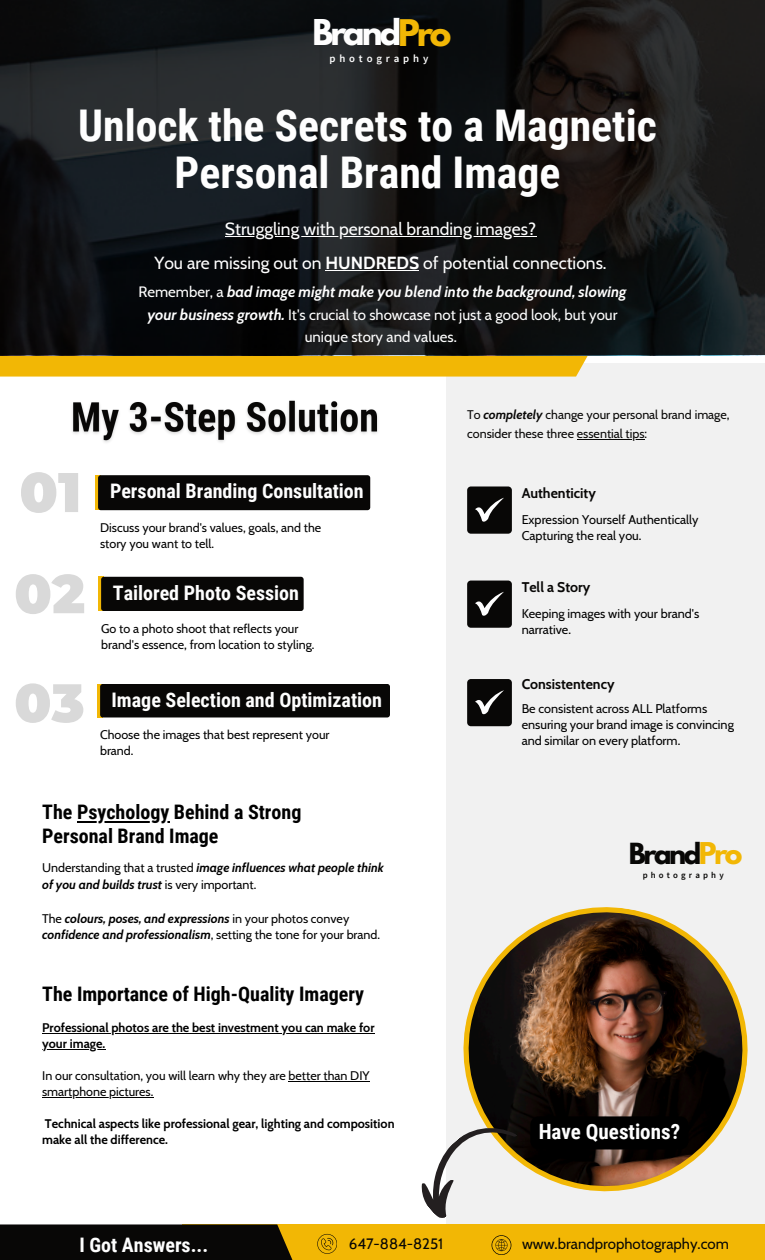
<style>
.page{position:relative;width:765px;height:1260px;background:#fff}
.page>*{position:absolute;margin:0;border:0;box-sizing:border-box;transform-origin:0 0}
.t1{font:900 55.75px "Montserrat";color:#d9d9d9}
.t2{font:900 54.62px "Montserrat";color:#d9d9d9}
.t3{font:900 54px "Montserrat";color:#d9d9d9}
.t4{font:700 43.75px/47.8px "Roboto Condensed";color:#fefefe;text-align:center}
.t5{font:700 31.5px "League Spartan";letter-spacing:-.095em;color:#fefefe}
.t6{font:700 25.75px "League Spartan";letter-spacing:-.095em;color:#080706}
.t7{font:700 21px "Roboto Condensed";color:#fefefe}
.t8{font:700 20px "Roboto Condensed";color:#fefefe}
.t9{font:700 20px "Roboto Condensed";color:#000}
.t10{font:17.5px/33.8px "Cabin";color:#fff;text-align:center}
.t11{font:15px/22.5px "Cabin";color:#fff;text-align:center}
.t12{font:15px "Cabin";color:#080706}
.t13{font:700 14px "Cabin";color:#080706}
.t14{font:12.62px/15.8px "Cabin";color:#000}
.t15{font:12.5px/16px "Cabin";color:#000}
.t16{font:italic 700 12.5px/16.9px "Cabin";color:#000}
.t17{font:700 12.5px "Cabin";color:#000}
.t18{font:12.5px/18.8px "Cabin";color:#080706}
.t19{font:600 10.75px "Source Sans Pro";letter-spacing:.36em;color:#fefefe}
.t20{font:600 8.75px "Source Sans Pro";letter-spacing:.36em;color:#080706}
.s1{font-size:32.5px;color:#f2b705}
.s2{font-weight:700}
.s3{font-weight:700;font-style:italic}
.s4{font-weight:400;font-style:normal}
.s5{font-size:26.62px;color:#f2b705}
</style>
<div class="page">
<div style="left:447px;top:363px;width:318px;height:897px;background:#f1f1f1"></div>
<svg style="left:0;top:355px;width:765px;height:22px;fill:#f2b705"></svg>
<svg style="left:0;top:0;width:765px;height:355px;background:#151718"></svg>
<div style="left:183px;top:1224px;width:582px;height:36px;background:#f2b705"></div>
<svg style="left:0;top:1224px;width:328px;height:36px;background:#251d07"></svg>
<svg style="left:492px;top:1235px;width:19px;height:20px"></svg>
<svg style="left:317px;top:1234px;width:20px;height:20px"></svg>
<hr style="left:225px;top:236px;width:311px;height:1px;background:#fff">
<hr style="left:325px;top:270px;width:94px;height:1px;background:#fff">
<hr style="left:577px;top:439px;width:68px;height:1px;background:#080706">
<div style="left:467px;top:486px;width:45px;height:48px;background:#080706;border-radius:4px"></div>
<svg style="left:475px;top:498px;width:29px;height:24px"></svg>
<div style="left:467px;top:581px;width:45px;height:47px;background:#080706;border-radius:4px"></div>
<svg style="left:475px;top:592px;width:29px;height:24px"></svg>
<div style="left:467px;top:679px;width:45px;height:47px;background:#080706;border-radius:4px"></div>
<svg style="left:475px;top:690px;width:29px;height:25px"></svg>
<div style="left:95px;top:475px;width:6px;height:35px;background:#f2b705"></div>
<div style="left:98px;top:475px;width:272px;height:35px;background:#080706"></div>
<img style="left:72px;top:400px;width:306px;height:43px">
<div style="left:98px;top:577px;width:6px;height:34px;background:#f2b705"></div>
<div style="left:101px;top:577px;width:203px;height:34px;background:#080706;border-radius:3px"></div>
<div style="left:97px;top:684px;width:6px;height:33px;background:#f2b705"></div>
<div style="left:100px;top:684px;width:290px;height:33px;background:#080706;border-radius:3px"></div>
<hr style="left:77px;top:821px;width:92px;height:2px;background:#000">
<svg style="left:463px;top:907px;width:285px;height:257px"></svg>
<svg style="left:421px;top:1108px;width:268px;height:114px"></svg>
<hr style="left:42px;top:1033px;width:333px;height:1px;background:#000">
<hr style="left:42px;top:1049px;width:63px;height:1px;background:#000">
<hr style="left:289px;top:1081px;width:81px;height:1px;background:#000">
<hr style="left:42px;top:1097px;width:111px;height:1px;background:#000">
<h5 class="t5" style="left:312px;top:17px;width:140px">Brand<span class="s1">Pro</span></h5>
<p class="t19" style="left:329px;top:52px;width:100px">photography</p>
<h1 class="t4" style="left:78px;top:102px;width:580px">Unlock the Secrets to a Magnetic<br>Personal Brand Image</h1>
<p class="t10" style="left:154px;top:212px;width:454px">Struggling with personal branding images?<br>You are missing out on <span class="s2">HUNDREDS</span> of potential connections.</p>
<h6 class="t11" style="left:138px;top:280px;width:490px">Remember, a <span class="s3">bad image might make you blend into the background, slowing your business growth.</span> It's crucial to showcase not just a good look, but your unique story and values.</h6>
<h3 class="t1" style="left:19px;top:458px;width:63px">01</h3>
<p class="t8" style="left:110px;top:480px;width:255px">Personal Branding Consultation</p>
<p class="t15" style="left:100px;top:520px;width:223px">Discuss your brand's values, goals, and the story you want to tell.</p>
<h4 class="t2" style="left:14px;top:560px;width:73px">02</h4>
<p class="t8" style="left:113px;top:581px;width:188px">Tailored Photo Session</p>
<p class="t15" style="left:101px;top:621px;width:215px">Go to a photo shoot that reflects your brand's essence, from location to styling.</p>
<h4 class="t3" style="left:14px;top:670px;width:72px">03</h4>
<p class="t8" style="left:112px;top:689px;width:272px">Image Selection and Optimization</p>
<p class="t15" style="left:100px;top:727px;width:231px">Choose the images that best represent your brand.</p>
<h4 class="t9" style="left:42px;top:801px;width:261px">The Psychology Behind a Strong</h4>
<p class="t9" style="left:42px;top:824px;width:178px">Personal Brand Image</p>
<h4 class="t16" style="left:42px;top:859px;width:343px"><span class="s4">Understanding that a trusted</span> image influences what people think of you and builds trust <span class="s4">is very important.</span></h4>
<p class="t16" style="left:42px;top:910px;width:309px"><span class="s4">The</span> colours, poses, and expressions <span class="s4">in your photos convey</span></p>
<p class="t16" style="left:42px;top:926px;width:339px">confidence and professionalism<span class="s4">, setting the tone for your brand.</span></p>
<p class="t9" style="left:42px;top:982px;width:323px">The Importance of High-Quality Imagery</p>
<p class="t17" style="left:42px;top:1020px;width:334px">Professional photos are the best investment you can make for</p>
<p class="t17" style="left:42px;top:1036px;width:65px">your image.</p>
<p class="t15" style="left:42px;top:1068px;width:329px">In our consultation, you will learn why they are better than DIY</p>
<h4 class="t15" style="left:42px;top:1084px;width:113px">smartphone pictures.</h4>
<h4 class="t17" style="left:45px;top:1116px;width:351px">Technical aspects like professional gear, lighting and composition</h4>
<p class="t17" style="left:42px;top:1132px;width:127px">make all the difference.</p>
<p class="t18" style="left:467px;top:405px;width:264px">To <span class="s3">completely</span> change your personal brand image, consider these three essential tips:</p>
<p class="t13" style="left:522px;top:485px;width:76px">Authenticity</p>
<h6 class="t14" style="left:522px;top:512px;width:178px">Expression Yourself Authentically<br>Capturing the real you.</h6>
<h6 class="t13" style="left:522px;top:579px;width:70px">Tell a Story</h6>
<p class="t14" style="left:522px;top:606px;width:179px">Keeping images with your brand's narrative.</p>
<h3 class="t13" style="left:522px;top:675px;width:94px">Consistentency</h3>
<p class="t14" style="left:522px;top:701px;width:214px">Be consistent across ALL Platforms ensuring your brand image is convincing and similar on every platform.</p>
<h4 class="t6" style="left:629px;top:841px;width:115px">Brand<span class="s5">Pro</span></h4>
<h4 class="t20" style="left:643px;top:869px;width:82px">photography</h4>
<p class="t7" style="left:539px;top:1120px;width:143px">Have Questions?</p>
<p class="t8" style="left:80px;top:1233px;width:130px">I Got Answers...</p>
<h2 class="t12" style="left:349px;top:1234px;width:96px">647-884-8251</h2>
<h2 class="t12" style="left:522px;top:1234px;width:208px">www.brandprophotography.com</h2>
</div>
